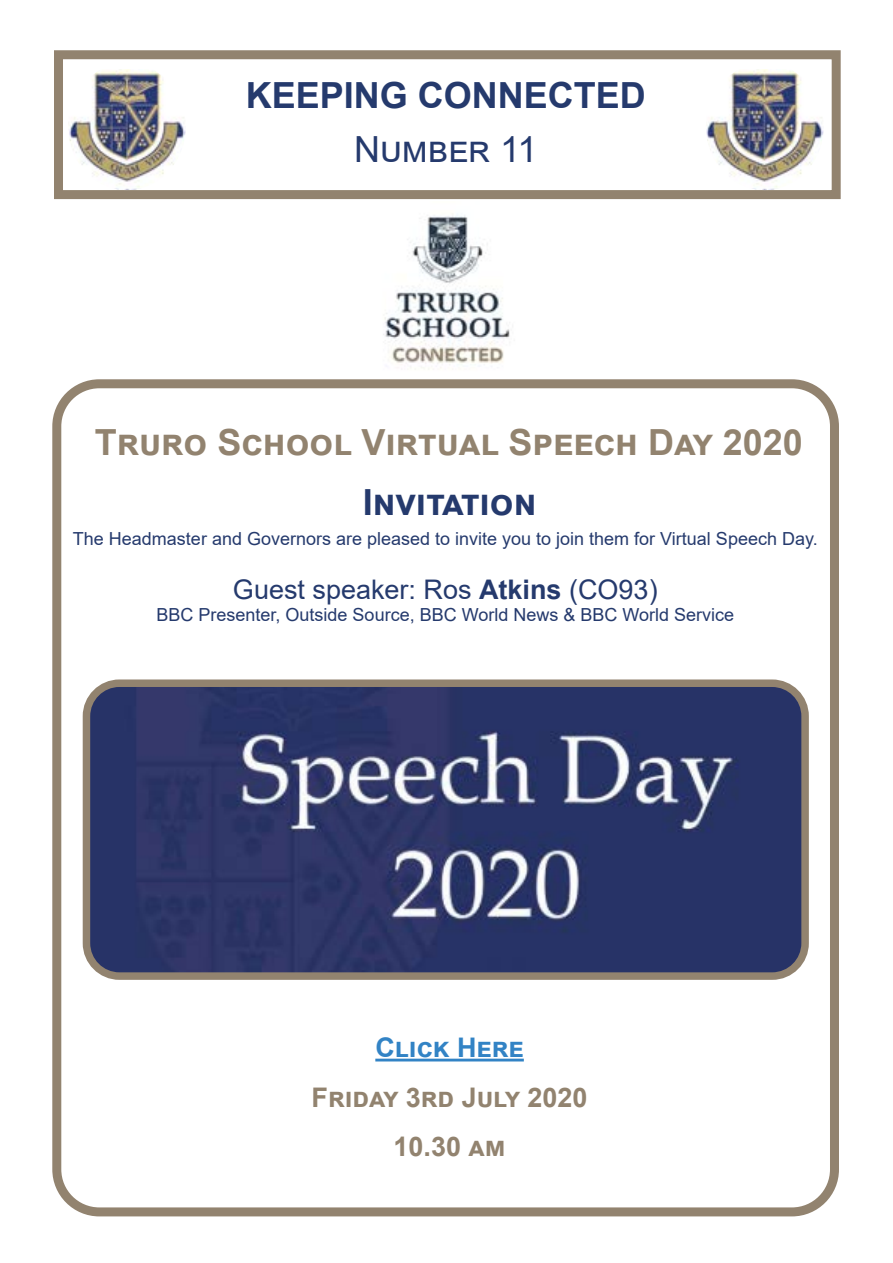
<style>
.page{position:relative;width:893px;height:1263px;background:#fff}
.page>*{position:absolute;margin:0;border:0;box-sizing:border-box;transform-origin:0 0}
.t1{font:700 36px "Arial";color:#92836f}
.t2{font:700 36px "Arial";color:#253a6d}
.t3{font:36px "Arial";color:#253a6d}
.t4{font:27px "Arial";color:#253a6d}
.t5{font:700 27px/49.3px "Arial";color:#92836f;text-align:center}
.t6{font:700 27px "Arial";color:#3283c5}
.t7{font:18px "Arial";color:#253a6d}
.s1{font-weight:700}
</style>
<div class="page">
<div style="left:54px;top:50px;width:787px;height:149px;border:9px solid #92836f"></div>
<hr style="left:375px;top:1059px;width:149px;height:2px;background:#3283c5">
<div style="left:52px;top:379px;width:787px;height:837px;border:9px solid #92836f;border-radius:43px"></div>
<img style="left:383px;top:213px;width:127px;height:156px">
<img style="left:92px;top:688px;width:708px;height:283px">
<div style="left:83px;top:679px;width:726px;height:301px;border:8px solid #92836f;border-radius:33px"></div>
<img style="left:68px;top:69px;width:118px;height:121px">
<img style="left:706px;top:69px;width:118px;height:121px">
<h1 class="t2" style="left:246px;top:70px;width:402px">KEEPING CONNECTED</h1>
<h1 class="t3" style="left:354px;top:125px;width:185px">Number 11</h1>
<h1 class="t1" style="left:95px;top:417px;width:709px">Truro School Virtual Speech Day 2020</h1>
<h1 class="t2" style="left:363px;top:477px;width:175px">Invitation</h1>
<p class="t7" style="left:73px;top:527px;width:746px">The Headmaster and Governors are pleased to invite you to join them for Virtual Speech Day.</p>
<h2 class="t4" style="left:233px;top:571px;width:426px">Guest speaker: Ros <span class="s1">Atkins</span> (CO93)</h2>
<p class="t7" style="left:157px;top:602px;width:579px">BBC Presenter, Outside Source, BBC World News &amp; BBC World Service</p>
<h2 class="t6" style="left:375px;top:1029px;width:150px">Click Here</h2>
<h2 class="t5" style="left:312px;top:1073px;width:278px">Friday 3rd July 2020<br>10.30 am</h2>
</div>
